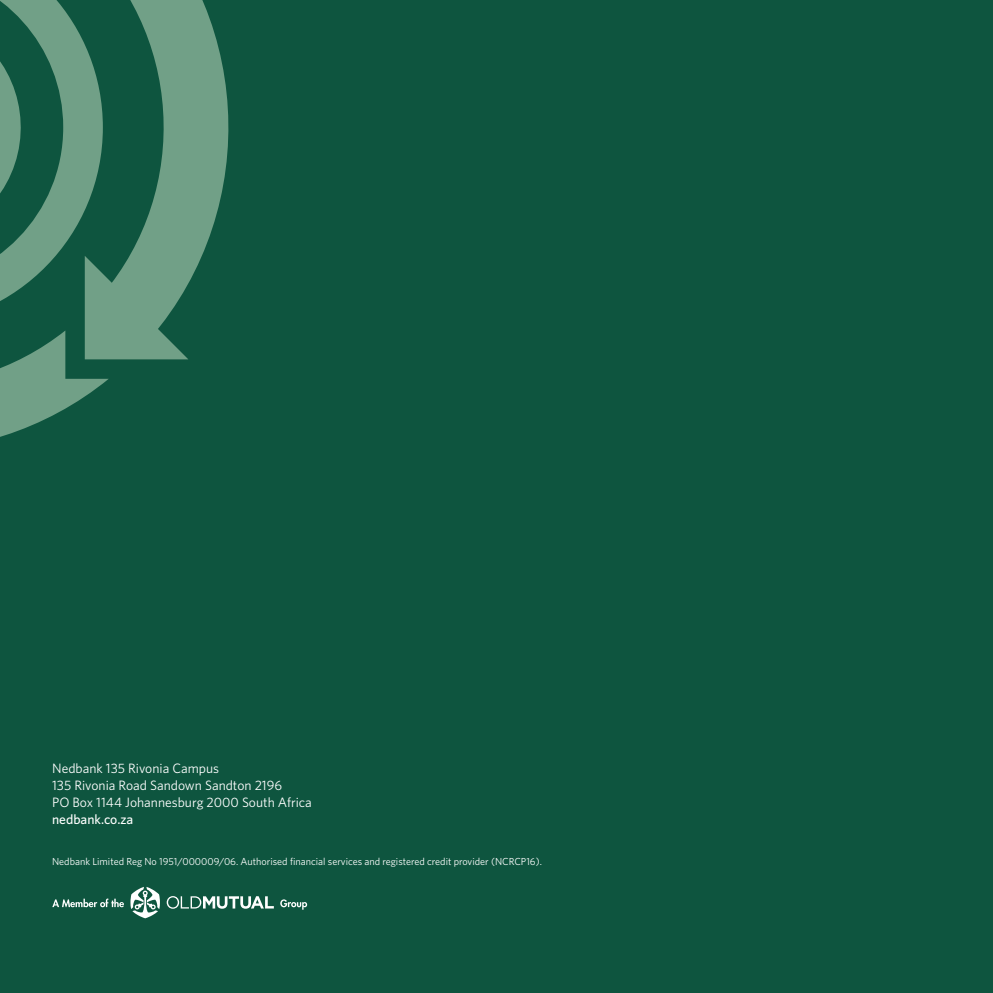
<style>
.page{position:relative;width:993px;height:993px;background:#fff}
.page>*{position:absolute;margin:0;border:0;box-sizing:border-box;transform-origin:0 0}
.t1{font:13.65px/17px "Whitney";color:#fff}
.t2{font:500 13.65px "Whitney";color:#fff}
.t3{font:10.15px "Whitney";color:#fff}
</style>
<div class="page">
<div style="left:0;top:0;width:992px;height:992px;background:#0e553f"></div>
<svg style="left:130px;top:887px;width:30px;height:31px"></svg>
<svg style="left:167px;top:896px;width:107px;height:12px"></svg>
<svg style="left:52px;top:898px;width:72px;height:8px"></svg>
<svg style="left:280px;top:899px;width:27px;height:10px"></svg>
<svg style="left:0;top:0;width:229px;height:437px"></svg>
<svg style="left:0;top:0;width:188px;height:359px"></svg>
<h1 class="t1" style="left:52px;top:758px;width:261px">Nedbank 135 Rivonia Campus<br>135 Rivonia Road Sandown Sandton 2196<br>PO Box 1144 Johannesburg 2000 South Africa</h1>
<h1 class="t2" style="left:52px;top:810px;width:83px">nedbank.co.za</h1>
<p class="t3" style="left:52px;top:854px;width:491px">Nedbank Limited Reg No 1951/000009/06. Authorised financial services and registered credit provider (NCRCP16).</p>
</div>
